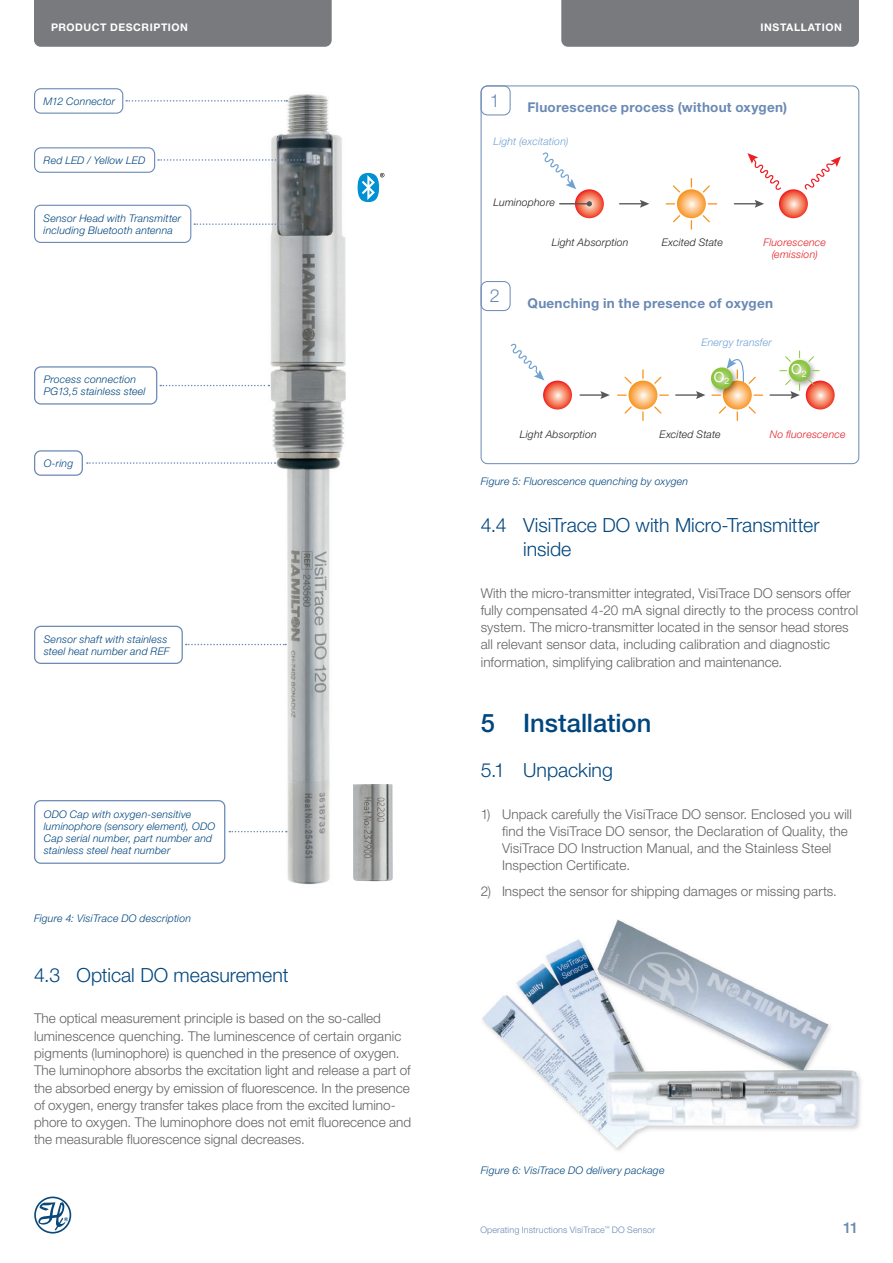
<style>
.page{position:relative;width:893px;height:1263px;background:#fff}
.page>*{position:absolute;margin:0;border:0;box-sizing:border-box;transform-origin:0 0}
.t1{font:500 25.5px "Helvetica Neue LT Pro";color:#00467e}
.t2{font:300 19.5px/24px "Helvetica Neue LT Pro";color:#00467e}
.t3{font:300 18px "Helvetica Neue LT Pro";color:#6b89b4}
.t4{font:500 15px "Helvetica Neue LT Pro";color:#6b89b4}
.t5{font:14.1px "Helvetica Neue LT Pro";color:#fff}
.t6{font:300 13.5px/17.2px "Helvetica Neue LT Pro";color:#636366}
.t7{font:700 13.5px "Helvetica Neue LT Pro";letter-spacing:.02em;color:#6b89b4}
.t8{font:italic 300 10.5px/12px "Helvetica Neue LT Pro";letter-spacing:.02em;color:#00467e}
.t9{font:italic 300 10.5px "Helvetica Neue LT Pro";letter-spacing:.015em;color:#231f20}
.t10{font:italic 300 10.5px/12px "Helvetica Neue LT Pro";letter-spacing:.015em;color:#e41f25;text-align:center}
.t11{font:italic 300 10.5px "Helvetica Neue LT Pro";letter-spacing:.015em;color:#70a2d1}
.t12{font:700 10.5px "Helvetica Neue LT Pro";letter-spacing:.05em;color:#fff}
.t13{font:300 9px "Helvetica Neue LT Pro";letter-spacing:.01em;color:#6b89b4}
</style>
<div class="page">
<div style="left:34px;top:0;width:298px;height:47px;background:#787a7d"></div>
<div style="left:561px;top:0;width:298px;height:47px;background:#787a7d"></div>
<svg style="left:34px;top:1196px;width:37px;height:37px"></svg>
<img style="left:258px;top:94px;width:100px;height:791px">
<div style="left:34px;top:88px;width:89px;height:26px;border:1px solid #6b89b4;border-radius:6px"></div>
<div style="left:34px;top:205px;width:157px;height:38px;border:1px solid #6b89b4;border-radius:6px"></div>
<div style="left:34px;top:366px;width:123px;height:39px;border:1px solid #6b89b4;border-radius:6px"></div>
<div style="left:34px;top:450px;width:49px;height:26px;border:1px solid #6b89b4;border-radius:6px"></div>
<svg style="left:126px;top:100px;width:161px;height:2px"></svg>
<svg style="left:194px;top:223px;width:93px;height:2px"></svg>
<svg style="left:160px;top:385px;width:109px;height:1px"></svg>
<svg style="left:186px;top:644px;width:100px;height:1px"></svg>
<svg style="left:229px;top:831px;width:58px;height:1px"></svg>
<svg style="left:87px;top:462px;width:189px;height:2px"></svg>
<div style="left:34px;top:626px;width:149px;height:38px;border:1px solid #6b89b4;border-radius:6px"></div>
<div style="left:34px;top:800px;width:191px;height:64px;border:1px solid #6b89b4;border-radius:6px"></div>
<img style="left:353px;top:784px;width:40px;height:98px">
<div style="left:34px;top:147px;width:121px;height:26px;border:1px solid #6b89b4;border-radius:6px"></div>
<svg style="left:158px;top:159px;width:161px;height:2px"></svg>
<svg style="left:358px;top:173px;width:26px;height:29px"></svg>
<svg style="left:575px;top:189px;width:29px;height:29px"></svg>
<svg style="left:779px;top:189px;width:29px;height:29px"></svg>
<svg style="left:677px;top:189px;width:29px;height:29px"></svg>
<svg style="left:673px;top:215px;width:7px;height:8px"></svg>
<svg style="left:701px;top:185px;width:9px;height:9px"></svg>
<svg style="left:701px;top:214px;width:9px;height:9px"></svg>
<svg style="left:673px;top:185px;width:7px;height:8px"></svg>
<svg style="left:542px;top:152px;width:34px;height:37px"></svg>
<svg style="left:804px;top:156px;width:37px;height:34px"></svg>
<svg style="left:747px;top:153px;width:34px;height:37px"></svg>
<svg style="left:560px;top:201px;width:32px;height:5px"></svg>
<svg style="left:620px;top:200px;width:29px;height:8px"></svg>
<svg style="left:734px;top:200px;width:30px;height:8px"></svg>
<svg style="left:543px;top:381px;width:29px;height:28px"></svg>
<svg style="left:806px;top:381px;width:29px;height:28px"></svg>
<svg style="left:628px;top:381px;width:29px;height:28px"></svg>
<svg style="left:642px;top:370px;width:2px;height:8px"></svg>
<svg style="left:642px;top:412px;width:2px;height:8px"></svg>
<svg style="left:618px;top:394px;width:8px;height:2px"></svg>
<svg style="left:660px;top:394px;width:8px;height:2px"></svg>
<svg style="left:624px;top:405px;width:9px;height:9px"></svg>
<svg style="left:654px;top:376px;width:8px;height:8px"></svg>
<svg style="left:653px;top:405px;width:9px;height:9px"></svg>
<svg style="left:624px;top:376px;width:9px;height:9px"></svg>
<svg style="left:723px;top:381px;width:29px;height:28px"></svg>
<svg style="left:754px;top:394px;width:9px;height:2px"></svg>
<svg style="left:719px;top:406px;width:7px;height:8px"></svg>
<svg style="left:747px;top:405px;width:9px;height:9px"></svg>
<svg style="left:728px;top:358px;width:28px;height:27px"></svg>
<svg style="left:510px;top:343px;width:34px;height:37px"></svg>
<hr style="left:580px;top:394px;width:23px;height:2px;background:#57585a">
<svg style="left:600px;top:391px;width:10px;height:8px"></svg>
<hr style="left:676px;top:394px;width:23px;height:2px;background:#57585a">
<svg style="left:696px;top:391px;width:9px;height:8px"></svg>
<hr style="left:770px;top:394px;width:23px;height:2px;background:#57585a">
<img style="left:711px;top:362px;width:33px;height:40px">
<svg style="left:784px;top:394px;width:16px;height:5px"></svg>
<img style="left:784px;top:355px;width:37px;height:39px">
<div style="left:481px;top:86px;width:29px;height:29px;border:1px solid #6b89b4;border-radius:6px"></div>
<div style="left:481px;top:281px;width:29px;height:30px;border:1px solid #6b89b4;border-radius:6px"></div>
<img style="left:482px;top:919px;width:379px;height:232px">
<p class="t12" style="left:51px;top:21px;width:68px">Product Desc</p>
<p class="t12" style="left:142px;top:21px;width:16px">ription</p>
<p class="t12" style="left:761px;top:21px;width:12px">Installation</p>
<p class="t8" style="left:44px;top:95px;width:73px">M12 Connector</p>
<p class="t8" style="left:44px;top:154px;width:103px">Red LED / Yellow LED</p>
<p class="t8" style="left:44px;top:212px;width:139px">Sensor Head with Transmitter including Bluetooth antenna</p>
<p class="t8" style="left:44px;top:373px;width:103px">Process connection<br>PG13,5 stainless steel</p>
<p class="t8" style="left:44px;top:457px;width:31px">O-ring</p>
<p class="t8" style="left:44px;top:633px;width:127px">Sensor shaft with stainless steel heat number and REF</p>
<p class="t8" style="left:44px;top:808px;width:173px">ODO Cap with oxygen-sensitive luminophore (sensory element), ODO<br>Cap serial number, part number and stainless steel heat number</p>
<p class="t8" style="left:34px;top:912px;width:159px">Figure 4: VisiTrace DO description</p>
<h2 class="t2" style="left:34px;top:963px;width:256px">4.3 Optical DO measurement</h2>
<p class="t6" style="left:34px;top:1010px;width:379px">The optical measurement principle is based on the so-called luminescence quenching. The luminescence of certain organic pigments (luminophore) is quenched in the presence of oxygen.<br>The luminophore absorbs the excitation light and release a part of the absorbed energy by emission of fluorescence. In the presence of oxygen, energy transfer takes place from the excited lumino&shy;phore to oxygen. The luminophore does not emit fluorecence and the measurable fluorescence signal decreases.</p>
<h3 class="t3" style="left:490px;top:89px;width:12px">1</h3>
<p class="t7" style="left:527px;top:99px;width:261px">Fluorescence process (without oxygen)</p>
<p class="t11" style="left:493px;top:135px;width:77px">Light (excitation)</p>
<p class="t9" style="left:493px;top:196px;width:63px">Luminophore</p>
<p class="t9" style="left:552px;top:236px;width:78px">Light Absorption</p>
<p class="t9" style="left:662px;top:236px;width:63px">Excited State</p>
<p class="t10" style="left:763px;top:236px;width:64px">Fluorescence (emission)</p>
<h3 class="t3" style="left:490px;top:285px;width:12px">2</h3>
<p class="t7" style="left:527px;top:294px;width:247px">Quenching in the presence of oxygen</p>
<p class="t11" style="left:701px;top:336px;width:72px">Energy transfer</p>
<p class="t5" style="left:714px;top:368px;width:17px">O<sub>2</sub></p>
<p class="t5" style="left:791px;top:360px;width:17px">O<sub>2</sub></p>
<p class="t9" style="left:520px;top:428px;width:78px">Light Absorption</p>
<p class="t9" style="left:660px;top:428px;width:63px">Excited State</p>
<p class="t10" style="left:770px;top:428px;width:77px">No fluorescence</p>
<p class="t8" style="left:481px;top:475px;width:209px">Figure 5: Fluorescence quenching by oxygen</p>
<h2 class="t2" style="left:523px;top:513px;width:298px;text-indent:-43px">4.4 VisiTrace DO with Micro-Transmitter inside</h2>
<p class="t6" style="left:481px;top:584px;width:379px">With the micro-transmitter integrated, VisiTrace DO sensors offer fully compensated 4-20 mA signal directly to the process control system. The micro-transmitter located in the sensor head stores all relevant sensor data, including calibration and diagnostic information, simplifying calibration and maintenance.</p>
<h1 class="t1" style="left:481px;top:708px;width:172px">5 Installation</h1>
<h2 class="t2" style="left:481px;top:758px;width:134px">5.1 Unpacking</h2>
<p class="t6" style="left:502px;top:805px;width:352px;text-indent:-21px">1) Unpack carefully the VisiTrace DO sensor. Enclosed you will find the VisiTrace DO sensor, the Declaration of Quality, the VisiTrace DO Instruction Manual, and the Stainless Steel Inspection Certificate.</p>
<p class="t6" style="left:481px;top:882px;width:358px">2) Inspect the sensor for shipping damages or missing parts.</p>
<p class="t8" style="left:481px;top:1164px;width:185px">Figure 6: VisiTrace DO delivery package</p>
<p class="t13" style="left:480px;top:1224px;width:176px">Operating Instructions VisiTrace<sup>™</sup> DO Sensor</p>
<p class="t4" style="left:843px;top:1219px;width:17px">11</p>
</div>
